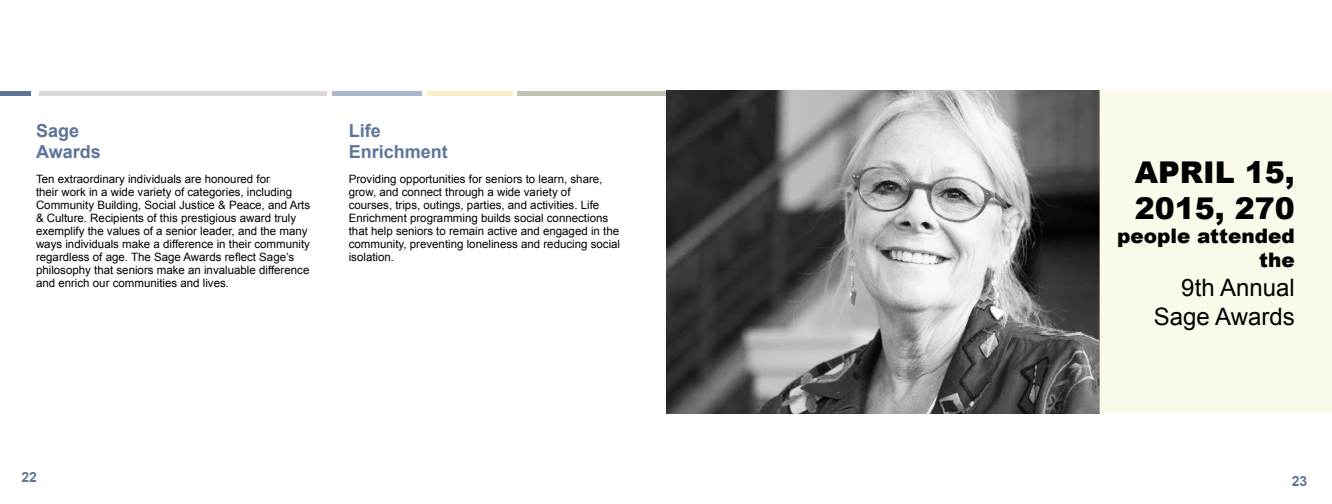
<style>
.page{position:relative;width:1332px;height:504px;background:#fff}
.page>*{position:absolute;margin:0;border:0;box-sizing:border-box;transform-origin:0 0}
.t1{font:900 30px/36px "Arial";color:#000}
.t2{font:24px/28.8px "Arial";color:#000;text-align:right}
.t3{font:900 20px/24px "Arial";color:#000;text-align:right}
.t4{font:700 18px/21.6px "Arial";color:#5c7598}
.t5{font:700 14px "Arial";color:#5c7598}
.t6{font:11.5px/13px "Arial";color:#000}
</style>
<div class="page">
<img style="left:666px;top:91px;width:434px;height:322px">
<div style="left:1100px;top:91px;width:232px;height:322px;background:#fbf9e9"></div>
<div style="left:427px;top:91px;width:86px;height:5px;background:#f7f0c7"></div>
<div style="left:517px;top:91px;width:149px;height:5px;background:#c2c4b6"></div>
<div style="left:0;top:91px;width:31px;height:5px;background:#5c7598"></div>
<div style="left:332px;top:91px;width:90px;height:5px;background:#abb7c8"></div>
<div style="left:39px;top:91px;width:287px;height:5px;background:#dadadb"></div>
<h3 class="t4" style="left:36px;top:120px;width:66px">Sage<br>Awards</h3>
<p class="t6" style="left:36px;top:172px;width:276px">Ten extraordinary individuals are honoured for<br>their work in a wide variety of categories, including Community Building, Social Justice &amp; Peace, and Arts &amp; Culture. Recipients of this prestigious award truly exemplify the values of a senior leader, and the many ways individuals make a difference in their community regardless of age. The Sage Awards reflect Sage’s philosophy that seniors make an invaluable difference and enrich our communities and lives.</p>
<h3 class="t4" style="left:349px;top:120px;width:101px">Life<br>Enrichment</h3>
<p class="t6" style="left:349px;top:172px;width:273px">Providing opportunities for seniors to learn, share, grow, and connect through a wide variety of<br>courses, trips, outings, parties, and activities. Life Enrichment programming builds social connections that help seniors to remain active and engaged in the community, preventing loneliness and reducing social isolation.</p>
<h1 class="t1" style="left:1135px;top:154px;width:162px">APRIL 15,<br>2015, 270</h1>
<h3 class="t3" style="left:1117px;top:224px;width:179px">people attended the</h3>
<h2 class="t2" style="left:1154px;top:274px;width:142px">9th Annual<br>Sage Awards</h2>
<p class="t5" style="left:21px;top:468px;width:17px">22</p>
<p class="t5" style="left:1292px;top:472px;width:17px">23</p>
</div>
